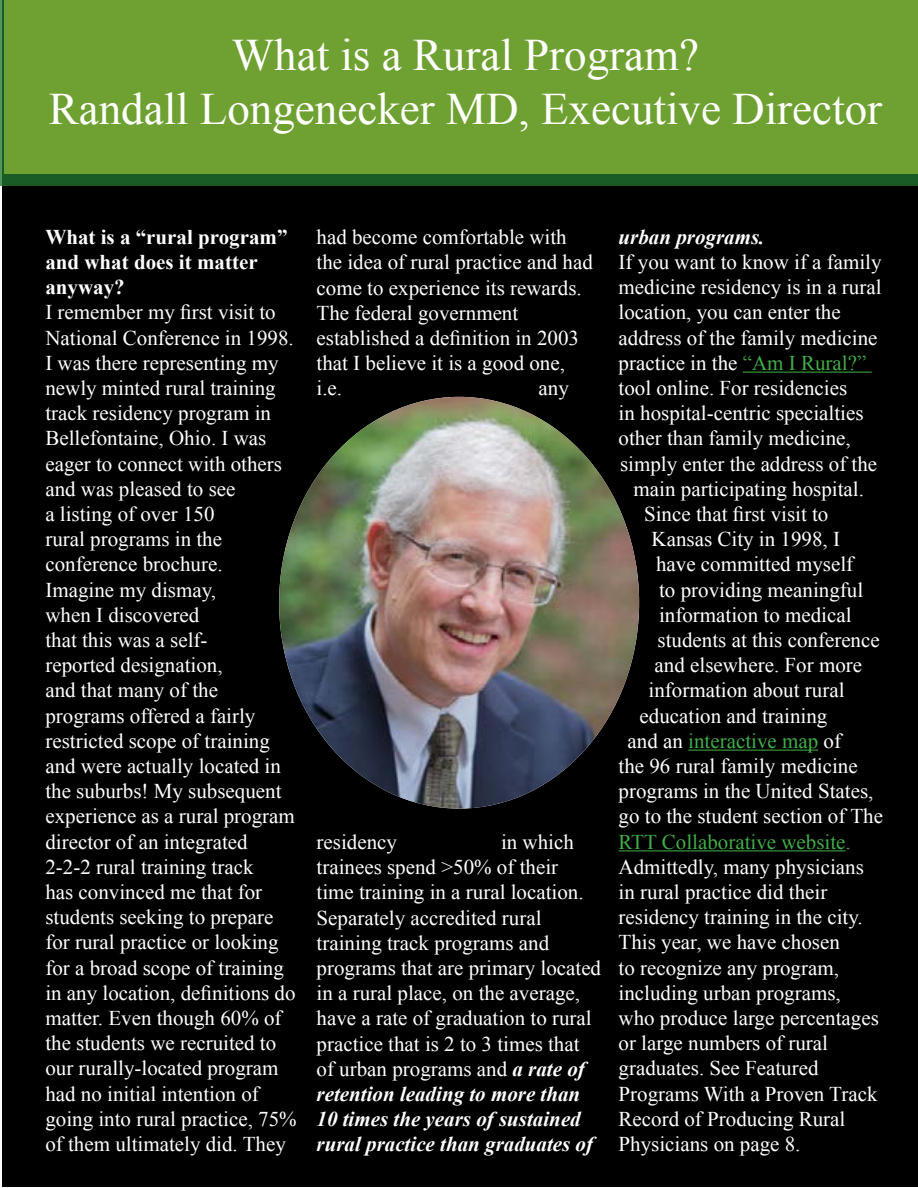
<style>
.page{position:relative;width:918px;height:1188px;background:#fff}
.page>*{position:absolute;margin:0;border:0;box-sizing:border-box;transform-origin:0 0}
.t1{font:45px/54px "Times New Roman";color:#fff;text-align:center}
.t2{font:21px/25.2px "Times New Roman";color:#fff}
.t3{font:700 21px/25.2px "Times New Roman";color:#fff}
.t4{font:21px "Times New Roman";color:#41ad49}
.t5{font:italic 700 21px "Times New Roman";color:#fff}
.s1{font-weight:700;font-style:italic}
.s2{color:#41ad49}
.s3{color:#fff}
</style>
<div class="page">
<div style="left:2px;top:0;width:916px;height:1186px;background:#000"></div>
<img style="left:279px;top:397px;width:360px;height:412px">
<hr style="left:743px;top:372px;width:129px;height:1px;background:#41ad49">
<hr style="left:688px;top:750px;width:130px;height:1px;background:#41ad49">
<hr style="left:619px;top:850px;width:227px;height:1px;background:#41ad49">
<div style="left:0;top:0;width:918px;height:186px;background:#1a5c25"></div>
<div style="left:4px;top:0;width:914px;height:174px;background:#6fa132"></div>
<h1 class="t1" style="left:49px;top:27px;width:835px">What is a Rural Program?<br>Randall Longenecker MD, Executive Director</h1>
<p class="t3" style="left:45px;top:224px;width:244px">What is a “rural program” and what does it matter anyway?</p>
<p class="t2" style="left:45px;top:299px;width:253px">I remember my first visit to<br>National Conference in 1998.<br>I was there representing my newly minted rural training track residency program in<br>Bellefontaine, Ohio. I was eager to connect with others and was pleased to see<br>a listing of over 150<br>rural programs in the conference brochure.<br>Imagine my dismay,<br>when I discovered<br>that this was a self-<br>reported designation,<br>and that many of the programs offered a fairly restricted scope of training and were actually located in the suburbs! My subsequent experience as a rural program director of an integrated<br>2-2-2 rural training track<br>has convinced me that for students seeking to prepare for rural practice or looking for a broad scope of training in any location, definitions do matter. Even though 60% of the students we recruited to our rurally-located program had no initial intention of going into rural practice, 75% of them ultimately did. They</p>
<p class="t2" style="left:317px;top:224px;width:278px">had become comfortable with the idea of rural practice and had come to experience its rewards.<br>The federal government established a definition in 2003 that I believe it is a good one, i.e.</p>
<p class="t2" style="left:539px;top:375px;width:32px">any</p>
<p class="t2" style="left:317px;top:829px;width:286px;text-indent:185px">in which trainees spend &gt;50% of their<br>time training in a rural location.<br>Separately accredited rural training track programs and programs that are primary located in a rural place, on the average, have a rate of graduation to rural practice that is 2 to 3 times that of urban programs and <span class="s1">a rate of retention leading to more than<br>10 times the years of sustained rural practice than graduates of</span></p>
<p class="t2" style="left:317px;top:829px;width:82px">residency</p>
<p class="t5" style="left:619px;top:222px;width:147px">urban programs.</p>
<p class="t2" style="left:619px;top:249px;width:265px">If you want to know if a family</p>
<p class="t2" style="left:619px;top:274px;width:265px">medicine residency is in a rural</p>
<p class="t2" style="left:619px;top:299px;width:224px">location, you can enter the</p>
<p class="t2" style="left:619px;top:325px;width:260px">address of the family medicine</p>
<p class="t2" style="left:619px;top:350px;width:249px">practice in the <span class="s2">“Am I Rural?”</span></p>
<p class="t2" style="left:619px;top:375px;width:230px">tool online. For residencies</p>
<p class="t2" style="left:619px;top:400px;width:246px">in hospital-centric specialties</p>
<p class="t2" style="left:619px;top:425px;width:234px">other than family medicine,</p>
<p class="t2" style="left:620px;top:451px;width:259px">simply enter the address of the</p>
<p class="t2" style="left:634px;top:476px;width:232px">main participating hospital.</p>
<p class="t2" style="left:644px;top:501px;width:186px">Since that first visit to</p>
<p class="t2" style="left:652px;top:526px;width:190px">Kansas City in 1998, I</p>
<p class="t2" style="left:656px;top:551px;width:199px">have committed myself</p>
<p class="t2" style="left:659px;top:577px;width:206px">to providing meaningful</p>
<p class="t2" style="left:659px;top:602px;width:194px">information to medical</p>
<p class="t2" style="left:658px;top:627px;width:224px">students at this conference</p>
<p class="t2" style="left:655px;top:652px;width:209px">and elsewhere. For more</p>
<p class="t2" style="left:649px;top:677px;width:197px">information about rural</p>
<p class="t2" style="left:640px;top:703px;width:189px">education and training</p>
<p class="t4" style="left:628px;top:727px;width:215px"><span class="s3">and an</span> interactive map <span class="s3">of</span></p>
<p class="t2" style="left:619px;top:753px;width:241px">the 96 rural family medicine</p>
<p class="t2" style="left:619px;top:778px;width:256px">programs in the United States,</p>
<p class="t2" style="left:619px;top:803px;width:266px">go to the student section of The</p>
<p class="t4" style="left:619px;top:827px;width:234px">RTT Collaborative website.</p>
<p class="t2" style="left:619px;top:854px;width:262px">Admittedly, many physicians in rural practice did their residency training in the city.<br>This year, we have chosen<br>to recognize any program, including urban programs, who produce large percentages or large numbers of rural graduates. See Featured<br>Programs With a Proven Track<br>Record of Producing Rural<br>Physicians on page 8.</p>
</div>
